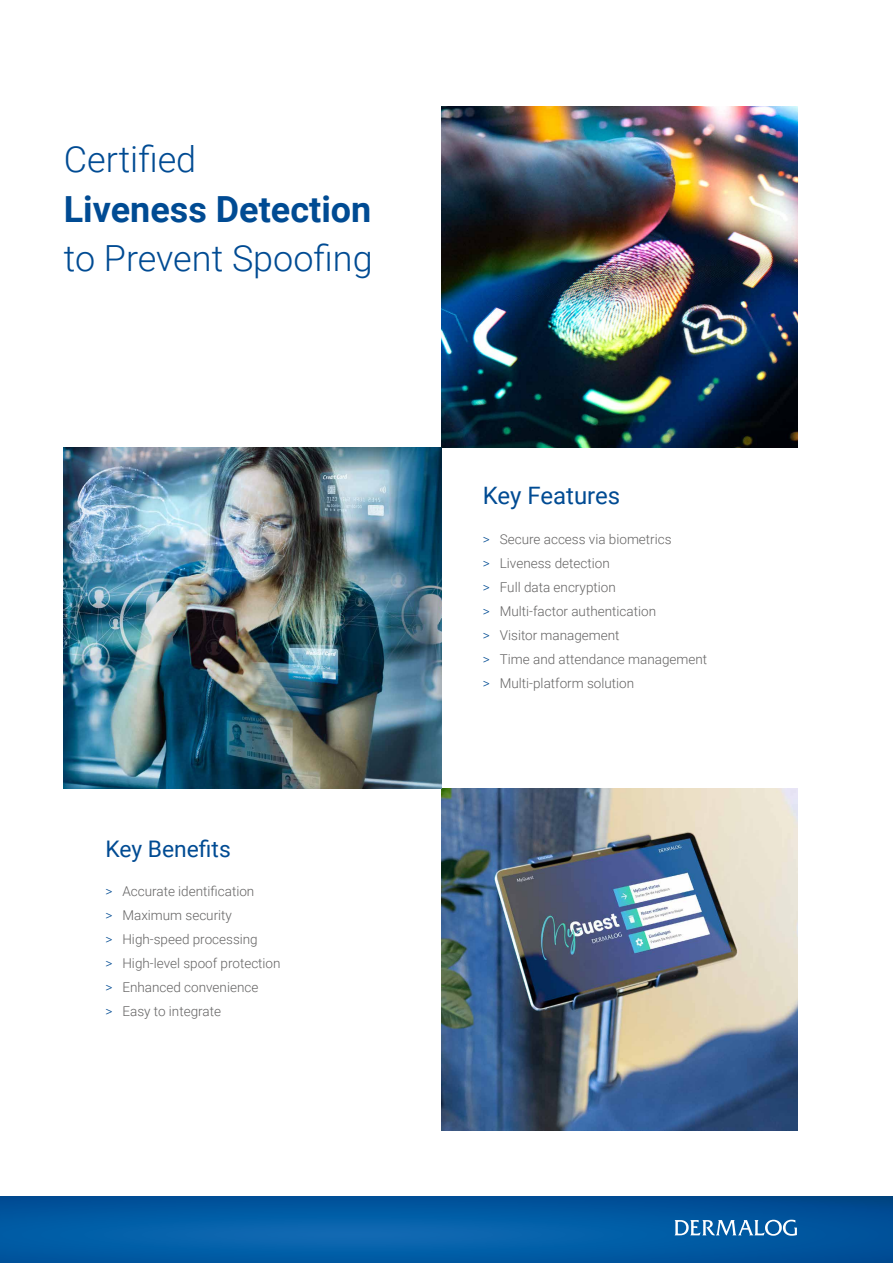
<style>
.page{position:relative;width:893px;height:1263px;background:#fff}
.page>*{position:absolute;margin:0;border:0;box-sizing:border-box;transform-origin:0 0}
.t1{font:300 36px "Roboto";color:#004b93}
.t2{font:700 36px "Roboto";color:#004b93}
.t3{font:24px "Roboto";color:#004b93}
.t4{font:22.8px "Roboto";color:#004b93}
.t5{font:300 13.5px/24px "Roboto";color:#646363}
.s1{color:#004b93}
</style>
<div class="page">
<svg style="left:0;top:1196px;width:893px;height:67px;background:#0259a1"></svg>
<svg style="left:675px;top:1220px;width:122px;height:16px"></svg>
<img style="left:442px;top:106px;width:355px;height:341px">
<img style="left:442px;top:789px;width:355px;height:341px">
<img style="left:64px;top:448px;width:378px;height:341px">
<h1 class="t1" style="left:64px;top:134px;width:134px">Certified</h1>
<h1 class="t2" style="left:64px;top:184px;width:309px">Liveness Detection</h1>
<h1 class="t1" style="left:64px;top:233px;width:310px">to Prevent Spoofing</h1>
<h3 class="t4" style="left:105px;top:833px;width:127px">Key Benefits</h3>
<p class="t5" style="left:105px;top:879px;width:177px"><span class="s1">&gt;</span> Accurate identification<br><span class="s1">&gt;</span> Maximum security<br><span class="s1">&gt;</span> High-speed processing<br><span class="s1">&gt;</span> High-level spoof protection <span class="s1">&gt;</span> Enhanced convenience<br><span class="s1">&gt;</span> Easy to integrate</p>
<h2 class="t3" style="left:483px;top:479px;width:139px">Key Features</h2>
<p class="t5" style="left:483px;top:526px;width:226px"><span class="s1">&gt;</span> Secure access via biometrics<br><span class="s1">&gt;</span> Liveness detection<br><span class="s1">&gt;</span> Full data encryption<br><span class="s1">&gt;</span> Multi-factor authentication<br><span class="s1">&gt;</span> Visitor management<br><span class="s1">&gt;</span> Time and attendance management <span class="s1">&gt;</span> Multi-platform solution</p>
</div>
